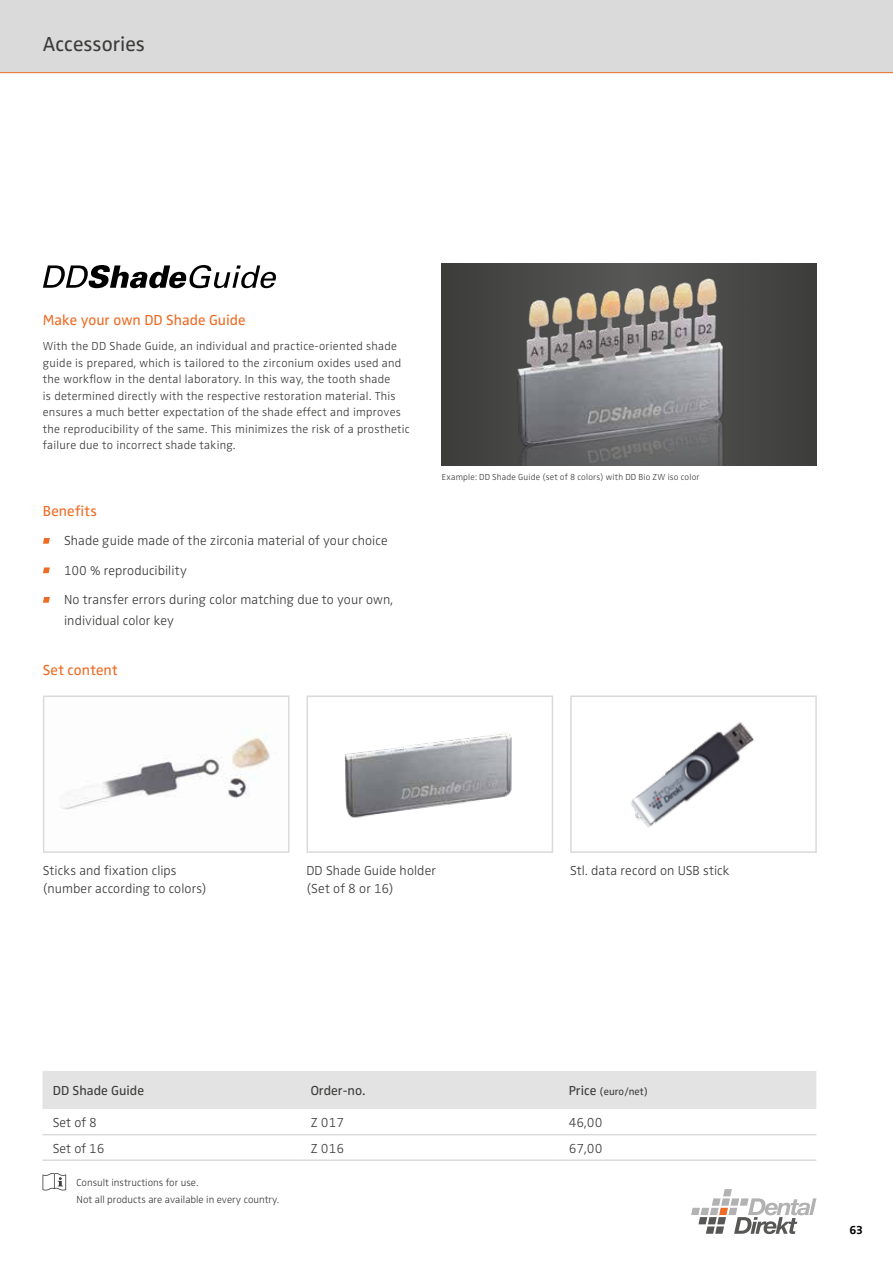
<style>
.page{position:relative;width:893px;height:1263px;background:#fff}
.page>*{position:absolute;margin:0;border:0;box-sizing:border-box;transform-origin:0 0}
.t1{font:21px "Zwo OT";color:#3c3c3b}
.t2{font:15px "Zwo OT";letter-spacing:.005em;color:#ed6c25}
.t3{font:300 13.5px/29.5px "Zwo OT";letter-spacing:.005em;color:#3c3c3b}
.t4{font:13.5px "Zwo OT";color:#3c3c3b}
.t5{font:300 12px/16.5px "Zwo OT";letter-spacing:.02em;color:#3c3c3b}
.t6{font:700 12px "Zwo OT";color:#000}
.t7{font:300 10.5px/17.4px "Zwo OT";color:#3c3c3b}
.t8{font:10.5px "Zwo OT";color:#3c3c3b}
.t9{font:300 9px "Zwo OT";letter-spacing:.025em;color:#3c3c3b}
.s1{font-size:13.5px}
</style>
<div class="page">
<svg style="left:691px;top:1189px;width:125px;height:45px"></svg>
<div style="left:0;top:0;width:893px;height:72px;background:#dadada"></div>
<hr style="left:0;top:72px;width:893px;height:1px;background:#ed6c25">
<svg style="left:43px;top:265px;width:233px;height:23px"></svg>
<svg style="left:43px;top:538px;width:7px;height:6px"></svg>
<svg style="left:43px;top:567px;width:7px;height:6px"></svg>
<svg style="left:43px;top:597px;width:7px;height:6px"></svg>
<svg style="left:43px;top:1071px;width:773px;height:65px"></svg>
<hr style="left:43px;top:1134px;width:257px;height:1px;background:#dadada">
<hr style="left:300px;top:1134px;width:258px;height:1px;background:#dadada">
<hr style="left:558px;top:1134px;width:258px;height:1px;background:#dadada">
<hr style="left:43px;top:1159px;width:257px;height:2px;background:#dadada">
<hr style="left:300px;top:1159px;width:258px;height:2px;background:#dadada">
<hr style="left:558px;top:1159px;width:258px;height:2px;background:#dadada">
<div style="left:442px;top:264px;width:375px;height:201px;background:#434241"></div>
<img style="left:517px;top:269px;width:211px;height:196px">
<img style="left:344px;top:732px;width:168px;height:86px">
<div style="left:307px;top:695px;width:246px;height:158px;border:2px solid #dadada"></div>
<img style="left:630px;top:722px;width:124px;height:106px">
<div style="left:570px;top:695px;width:247px;height:158px;border:2px solid #dadada"></div>
<img style="left:63px;top:736px;width:207px;height:74px">
<div style="left:43px;top:695px;width:247px;height:158px;border:2px solid #dadada"></div>
<svg style="left:43px;top:1173px;width:23px;height:17px"></svg>
<h1 class="t1" style="left:43px;top:32px;width:104px">Accessories</h1>
<p class="t2" style="left:43px;top:312px;width:204px">Make your own DD Shade Guide</p>
<p class="t5" style="left:43px;top:338px;width:368px">With the DD Shade Guide, an individual and practice-oriented shade guide is prepared, which is tailored to the zirconium oxides used and the workflow in the dental laboratory. In this way, the tooth shade<br>is determined directly with the respective restoration material. This ensures a much better expectation of the shade effect and improves the reproducibility of the same. This minimizes the risk of a prosthetic failure due to incorrect shade taking.</p>
<p class="t2" style="left:43px;top:502px;width:55px">Benefits</p>
<p class="t3" style="left:64px;top:526px;width:331px">Shade guide made of the zirconia material of your choice<br>100 % reproducibility<br>No transfer errors during color matching due to your own,</p>
<p class="t3" style="left:64px;top:606px;width:111px">individual color key</p>
<p class="t2" style="left:43px;top:661px;width:76px">Set content</p>
<p class="t9" style="left:442px;top:472px;width:259px">Example: DD Shade Guide (set of 8 colors) with DD Bio ZW iso color</p>
<p class="t3" style="left:43px;top:862px;width:165px;line-height:18px">Sticks and fixation clips (number according to colors)</p>
<p class="t3" style="left:307px;top:856px;width:131px">DD Shade Guide holder</p>
<p class="t3" style="left:570px;top:856px;width:161px">Stl. data record on USB stick</p>
<p class="t3" style="left:307px;top:874px;width:89px">(Set of 8 or 16)</p>
<p class="t4" style="left:53px;top:1083px;width:93px">DD Shade Guide</p>
<p class="t4" style="left:311px;top:1083px;width:56px">Order-no.</p>
<p class="t8" style="left:569px;top:1086px;width:81px"><span class="s1">Price</span> (euro/net)</p>
<p class="t3" style="left:53px;top:1108px;width:46px">Set of 8</p>
<p class="t3" style="left:311px;top:1108px;width:35px">Z 017</p>
<p class="t3" style="left:569px;top:1108px;width:35px">46,00</p>
<p class="t3" style="left:53px;top:1134px;width:53px">Set of 16</p>
<p class="t3" style="left:311px;top:1134px;width:35px">Z 016</p>
<p class="t3" style="left:569px;top:1134px;width:35px">67,00</p>
<p class="t7" style="left:77px;top:1174px;width:204px">Consult instructions for use.<br>Not all products are available in every country.</p>
<p class="t6" style="left:849px;top:1223px;width:15px">63</p>
</div>
